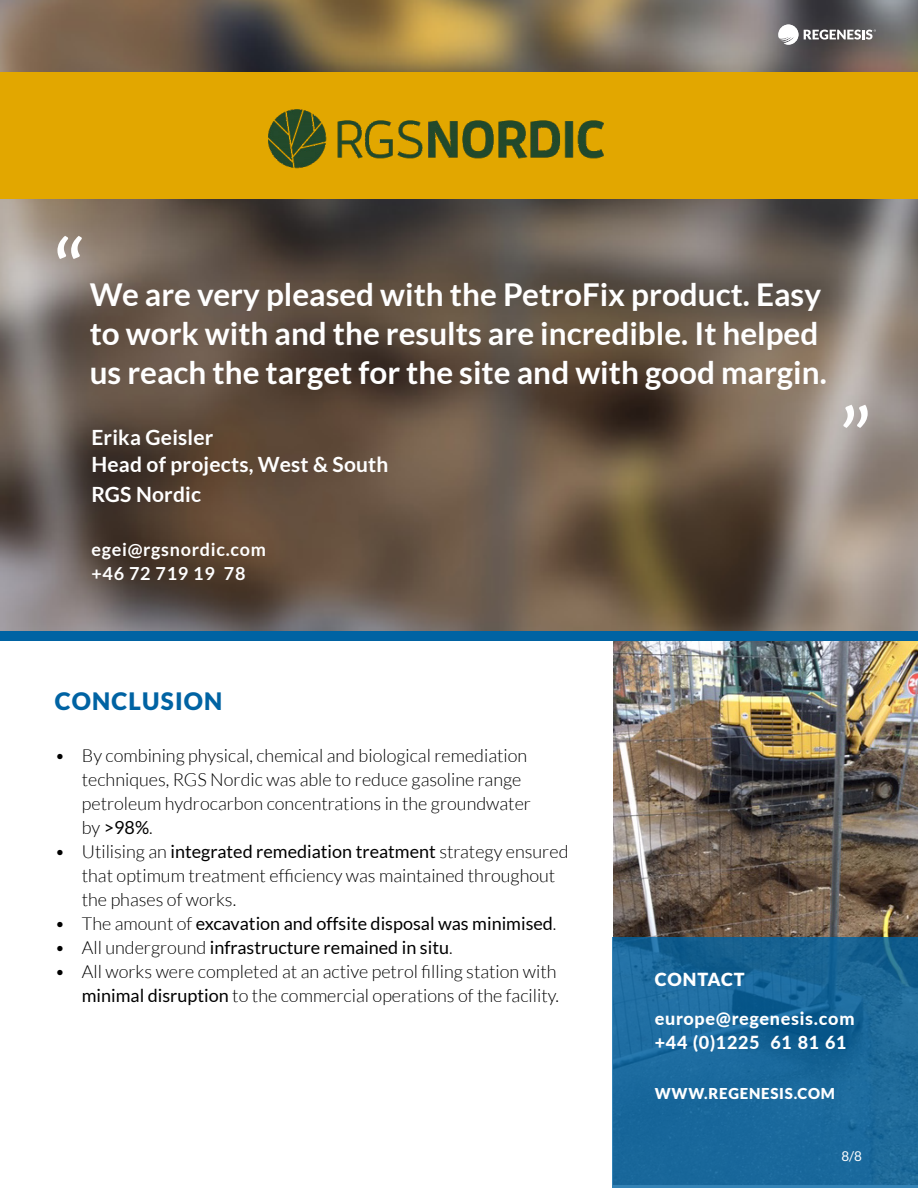
<style>
.page{position:relative;width:918px;height:1188px;background:#fff}
.page>*{position:absolute;margin:0;border:0;box-sizing:border-box;transform-origin:0 0}
.t1{font:90px "Lato";color:#fff}
.t2{font:700 31.5px/39px "Lato";color:#fff}
.Chapter_title{font:900 24px "Lato";letter-spacing:.05em;color:#0063a3}
.t3{font:700 21px "Lato";letter-spacing:.01em;color:#fff}
.t4{font:300 18px/24px "Lato";color:#000}
.t5{font:18px "Lato";color:#000}
.Paragraph_Style_1{font:800 18px "Lato";letter-spacing:.04em;color:#fff}
.t6{font:700 18px "Lato";letter-spacing:.04em;color:#fff}
.Paragraph_Style_1-2{font:900 18px "Lato";letter-spacing:.05em;color:#fff}
.Paragraph_Style_1-3{font:900 15px "Lato";letter-spacing:.05em;color:#fff}
.t7{font:13.5px "Lato";color:#fff}
.s1{font-weight:400}
.s2{font-weight:300}
</style>
<div class="page">
<img style="left:0;top:0;width:918px;height:631px">
<div style="left:0;top:73px;width:918px;height:126px;background:#e2a700"></div>
<img style="left:269px;top:109px;width:335px;height:59px">
<img style="left:614px;top:641px;width:304px;height:296px">
<svg style="left:612px;top:937px;width:306px;height:251px;background:#19679a"></svg>
<svg style="left:778px;top:25px;width:20px;height:20px"></svg>
<svg style="left:804px;top:30px;width:72px;height:10px"></svg>
<div style="left:0;top:631px;width:918px;height:10px;background:#0063a3"></div>
<p class="t1" style="left:55px;top:222px;width:34px">“</p>
<p class="t2" style="left:90px;top:275px;width:739px">We are very pleased with the PetroFix product. Easy to work with and the results are incredible. It helped us reach the target for the site and with good margin.</p>
<p class="t3" style="left:91px;top:425px;width:124px">Erika Geisler</p>
<p class="t3" style="left:91px;top:452px;width:299px">Head of projects, West &amp; South</p>
<p class="t3" style="left:91px;top:482px;width:111px">RGS Nordic</p>
<p class="t6" style="left:91px;top:539px;width:176px">egei@rgsnordic.com</p>
<p class="t6" style="left:91px;top:563px;width:156px">+46 72 719 19 78</p>
<p class="t1" style="left:839px;top:390px;width:34px">”</p>
<p class="Chapter_title" style="left:55px;top:687px;width:169px">CONCLUSION</p>
<p class="t4" style="left:82px;top:744px;width:451px;text-indent:-27px">• By combining physical, chemical and biological remediation techniques, RGS Nordic was able to reduce gasoline range petroleum hydrocarbon concentrations in the groundwater by <span class="s1">&gt;98%</span>.</p>
<p class="t4" style="left:82px;top:840px;width:488px;text-indent:-27px">• Utilising an <span class="s1">integrated remediation treatment</span> strategy ensured that optimum treatment efficiency was maintained throughout the phases of works.</p>
<p class="t5" style="left:55px;top:914px;width:503px"><span class="s2">• The amount of</span> excavation and offsite disposal was minimised<span class="s2">.</span></p>
<p class="t5" style="left:55px;top:938px;width:399px"><span class="s2">• All underground</span> infrastructure remained in situ<span class="s2">.</span></p>
<p class="t4" style="left:55px;top:960px;width:506px;text-align:right">• All works were completed at an active petrol filling station with <span class="s1">minimal disruption</span> to the commercial operations of the facility.</p>
<p class="Paragraph_Style_1-2" style="left:655px;top:969px;width:91px">CONTACT</p>
<p class="Paragraph_Style_1" style="left:655px;top:1006px;width:201px">europe@regenesis.com</p>
<p class="Paragraph_Style_1" style="left:655px;top:1030px;width:193px">+44 (0)1225 61 81 61</p>
<p class="Paragraph_Style_1-3" style="left:655px;top:1085px;width:182px">WWW.REGENESIS.COM</p>
<p class="t7" style="left:841px;top:1148px;width:22px">8/8</p>
</div>
